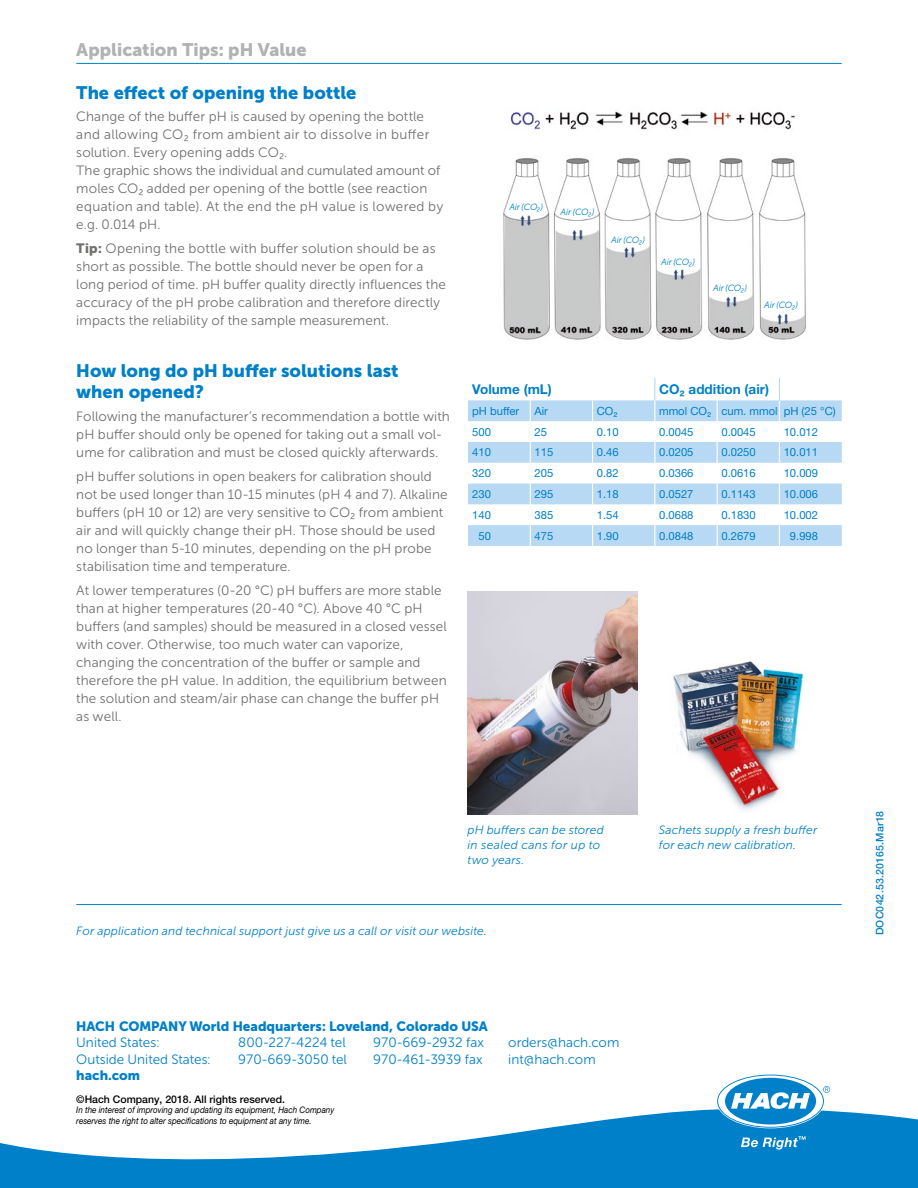
<style>
.page{position:relative;width:918px;height:1188px;background:#fff}
.page>*{position:absolute;margin:0;border:0;box-sizing:border-box;transform-origin:0 0}
.t1{font:18px/21px "Museo Sans Cyrl 900";color:#0080c8}
.t2{font:18px "Museo Sans Cyrl 900";color:#b1b2b3}
.t3{font:13.5px/18px "Museo Sans Cyrl 300";letter-spacing:.01em;color:#6f6f6e}
.t4{font:13.5px "Museo Sans Cyrl 300";color:#0080c8}
.t5{font:13.5px "Museo Sans Cyrl 900";color:#0080c8}
.t6{font:700 13.5px "Helvetica Neue LTW1 G";color:#0080c8}
.t7{font:italic 12px/15px "Museo Sans Cyrl 300";letter-spacing:.015em;color:#0080c8}
.t8{font:11.25px "Helvetica Neue LTW1 G";color:#0080c8}
.t9{font:500 10.5px "Helvetica Neue LTW1 G";color:#000}
.t10{font:500 10.5px "Helvetica Neue LTW1 G";letter-spacing:.025em;color:#0080c8}
.t11{font:italic 9px/10.5px "Helvetica Neue LTW1 G";color:#000;scale:.9 1}
.t12{font:italic 9px "Museo Sans Cyrl 300";letter-spacing:-.02em;color:#0080c8}
.s1{font-family:"Museo Sans Cyrl 900"}
</style>
<div class="page">
<hr style="left:76px;top:63px;width:766px;height:1px;background:#0080c8">
<hr style="left:76px;top:904px;width:766px;height:1px;background:#0080c8">
<img style="left:503px;top:158px;width:303px;height:182px">
<img style="left:510px;top:110px;width:285px;height:20px">
<img style="left:673px;top:661px;width:131px;height:150px">
<img style="left:468px;top:591px;width:170px;height:223px">
<svg style="left:468px;top:400px;width:374px;height:146px;fill:#b7d9f4"></svg>
<svg style="left:592px;top:400px;width:1px;height:146px"></svg>
<svg style="left:717px;top:400px;width:1px;height:146px"></svg>
<svg style="left:530px;top:400px;width:1px;height:146px"></svg>
<svg style="left:654px;top:378px;width:1px;height:168px"></svg>
<svg style="left:779px;top:378px;width:1px;height:168px"></svg>
<svg style="left:0;top:1109px;width:918px;height:79px;fill:#0080c8"></svg>
<svg style="left:718px;top:1076px;width:112px;height:51px"></svg>
<svg style="left:741px;top:1136px;width:65px;height:14px"></svg>
<h1 class="t2" style="left:76px;top:39px;width:232px">Application Tips: pH Value</h1>
<h1 class="t1" style="left:76px;top:82px;width:282px">The effect of opening the bottle</h1>
<p class="t3" style="left:76px;top:108px;width:369px">Change of the buffer pH is caused by opening the bottle and allowing CO2 from ambient air to dissolve in buffer solution. Every opening adds CO2.<br>The graphic shows the individual and cumulated amount of moles CO2 added per opening of the bottle (see reaction equation and table). At the end the pH value is lowered by e.g. 0.014 pH.</p>
<p class="t3" style="left:76px;top:240px;width:371px"><span class="s1">Tip:</span> Opening the bottle with buffer solution should be as short as possible. The bottle should never be open for a long period of time. pH buffer quality directly influences the accuracy of the pH probe calibration and therefore directly impacts the reliability of the sample measurement.</p>
<h1 class="t1" style="left:76px;top:360px;width:324px">How long do pH buffer solutions last when opened?</h1>
<p class="t3" style="left:76px;top:407px;width:375px">Following the manufacturer’s recommendation a bottle with pH buffer should only be opened for taking out a small vol&shy;ume for calibration and must be closed quickly afterwards.</p>
<p class="t3" style="left:76px;top:468px;width:373px">pH buffer solutions in open beakers for calibration should not be used longer than 10-15 minutes (pH 4 and 7). Alkaline buffers (pH 10 or 12) are very sensitive to CO2 from ambient air and will quickly change their pH. Those should be used no longer than 5-10 minutes, depending on the pH probe stabilisation time and temperature.</p>
<p class="t3" style="left:76px;top:582px;width:372px">At lower temperatures (0-20 °C) pH buffers are more stable than at higher temperatures (20-40 °C). Above 40 °C pH buffers (and samples) should be measured in a closed vessel with cover. Otherwise, too much water can vaporize, changing the concentration of the buffer or sample and therefore the pH value. In addition, the equilibrium between the solution and steam/air phase can change the buffer pH as well.</p>
<p class="t12" style="left:509px;top:203px;width:35px">Air (CO2)</p>
<p class="t12" style="left:561px;top:207px;width:35px">Air (CO2)</p>
<p class="t12" style="left:611px;top:235px;width:35px">Air (CO2)</p>
<p class="t12" style="left:661px;top:257px;width:35px">Air (CO2)</p>
<p class="t12" style="left:713px;top:283px;width:35px">Air (CO2)</p>
<p class="t12" style="left:764px;top:300px;width:35px">Air (CO2)</p>
<p class="t6" style="left:472px;top:381px;width:81px">Volume (mL)</p>
<p class="t6" style="left:659px;top:381px;width:111px">CO2 addition (air)</p>
<p class="t8" style="left:472px;top:404px;width:49px">pH buffer</p>
<p class="t8" style="left:535px;top:404px;width:15px">Air</p>
<p class="t8" style="left:597px;top:404px;width:22px">CO2</p>
<p class="t8" style="left:659px;top:404px;width:178px">mmol CO2 cum. mmol pH (25 °C)</p>
<p class="t8" style="left:472px;top:425px;width:20px">500</p>
<p class="t8" style="left:535px;top:425px;width:14px">25</p>
<p class="t8" style="left:597px;top:425px;width:23px">0.10</p>
<p class="t8" style="left:659px;top:425px;width:36px">0.0045</p>
<p class="t8" style="left:721px;top:425px;width:36px">0.0045</p>
<p class="t8" style="left:784px;top:425px;width:36px">10.012</p>
<p class="t8" style="left:472px;top:445px;width:20px">410</p>
<p class="t8" style="left:535px;top:445px;width:20px">115</p>
<p class="t8" style="left:597px;top:445px;width:23px">0.46</p>
<p class="t8" style="left:659px;top:445px;width:36px">0.0205</p>
<p class="t8" style="left:721px;top:445px;width:36px">0.0250</p>
<p class="t8" style="left:784px;top:445px;width:36px">10.011</p>
<p class="t8" style="left:472px;top:466px;width:20px">320</p>
<p class="t8" style="left:535px;top:466px;width:20px">205</p>
<p class="t8" style="left:597px;top:466px;width:23px">0.82</p>
<p class="t8" style="left:659px;top:466px;width:36px">0.0366</p>
<p class="t8" style="left:721px;top:466px;width:36px">0.0616</p>
<p class="t8" style="left:784px;top:466px;width:36px">10.009</p>
<p class="t8" style="left:472px;top:487px;width:20px">230</p>
<p class="t8" style="left:535px;top:487px;width:20px">295</p>
<p class="t8" style="left:597px;top:487px;width:23px">1.18</p>
<p class="t8" style="left:659px;top:487px;width:36px">0.0527</p>
<p class="t8" style="left:721px;top:487px;width:36px">0.1143</p>
<p class="t8" style="left:784px;top:487px;width:36px">10.006</p>
<p class="t8" style="left:472px;top:508px;width:20px">140</p>
<p class="t8" style="left:535px;top:508px;width:20px">385</p>
<p class="t8" style="left:597px;top:508px;width:23px">1.54</p>
<p class="t8" style="left:659px;top:508px;width:36px">0.0688</p>
<p class="t8" style="left:721px;top:508px;width:36px">0.1830</p>
<p class="t8" style="left:784px;top:508px;width:36px">10.002</p>
<p class="t8" style="left:479px;top:529px;width:14px">50</p>
<p class="t8" style="left:535px;top:529px;width:20px">475</p>
<p class="t8" style="left:597px;top:529px;width:23px">1.90</p>
<p class="t8" style="left:659px;top:529px;width:36px">0.0848</p>
<p class="t8" style="left:721px;top:529px;width:36px">0.2679</p>
<p class="t8" style="left:790px;top:529px;width:30px">9.998</p>
<p class="t7" style="left:468px;top:822px;width:138px">pH buffers can be stored in sealed cans for up to two years.</p>
<p class="t7" style="left:659px;top:822px;width:160px">Sachets supply a fresh buffer for each new calibration.</p>
<p class="t7" style="left:76px;top:924px;width:412px">For application and technical support just give us a call or visit our website.</p>
<p class="t5" style="left:76px;top:1018px;width:413px">HACH COMPANY World Headquarters: Loveland, Colorado USA</p>
<p class="t4" style="left:76px;top:1035px;width:85px">United States:</p>
<p class="t4" style="left:238px;top:1035px;width:109px">800-227-4224 tel</p>
<p class="t4" style="left:373px;top:1035px;width:112px">970-669-2932 fax</p>
<p class="t4" style="left:508px;top:1035px;width:113px">orders@hach.com</p>
<p class="t4" style="left:76px;top:1052px;width:136px">Outside United States:</p>
<p class="t4" style="left:238px;top:1052px;width:110px">970-669-3050 tel</p>
<p class="t4" style="left:373px;top:1052px;width:111px">970-461-3939 fax</p>
<p class="t4" style="left:508px;top:1052px;width:89px">int@hach.com</p>
<p class="t5" style="left:76px;top:1068px;width:65px">hach.com</p>
<p class="t9" style="left:76px;top:1093px;width:210px">©Hach Company, 2018. All rights reserved.</p>
<p class="t11" style="left:76px;top:1105px;width:288px">In the interest of improving and updating its equipment, Hach Company reserves the right to alter specifications to equipment at any time.</p>
<p class="t10" style="left:873px;top:935px;width:126px;rotate:-90deg">DOC042.53.20165.Mar18</p>
</div>
